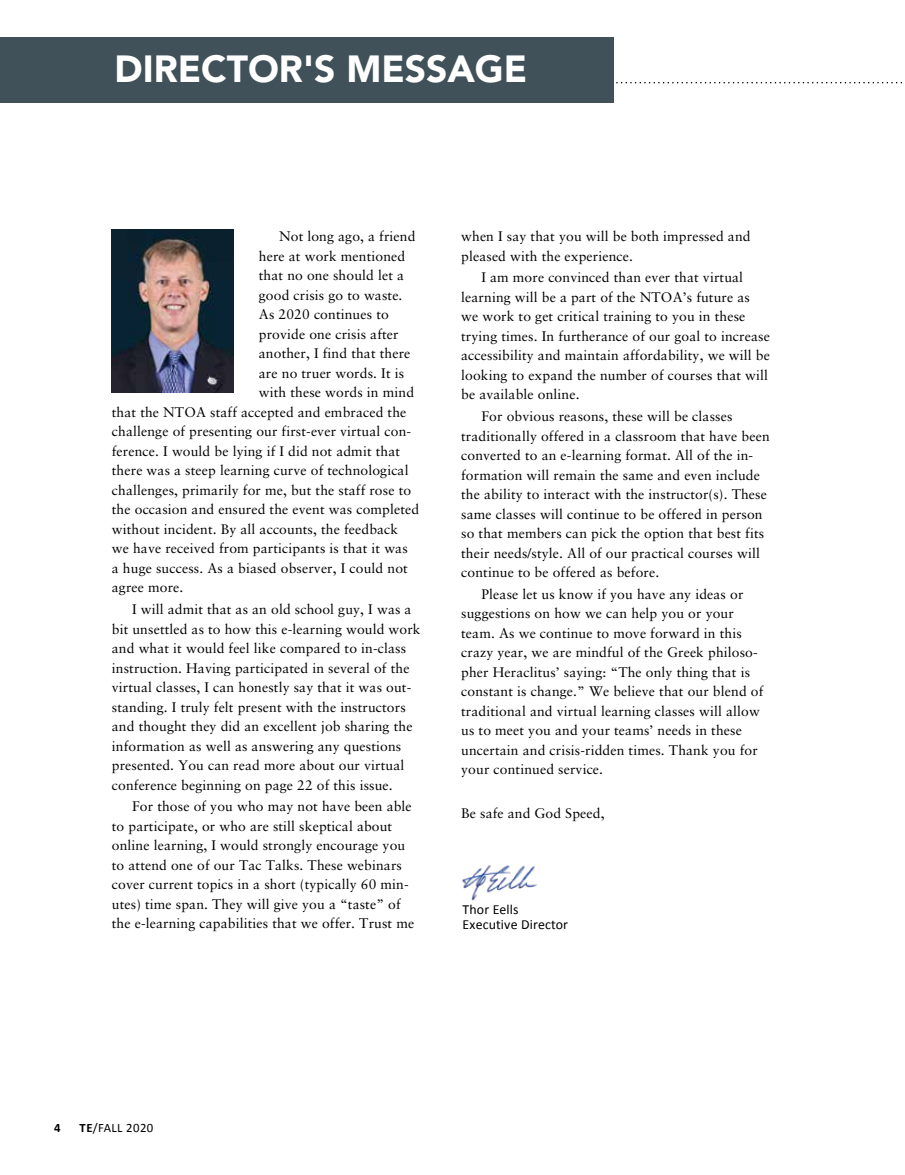
<style>
.page{position:relative;width:905px;height:1175px;background:#fff}
.page>*{position:absolute;margin:0;border:0;box-sizing:border-box;transform-origin:0 0}
.t1{font:900 37.5px "Avenir";color:#fff}
.t2{font:13.8px/19.5px "Sabon";letter-spacing:.01em;color:#000}
.t3{font:13.8px/15.8px "Calibri";letter-spacing:.01em;color:#000}
.t4{font:12.75px "Calibri";letter-spacing:.03em;color:#000}
.t5{font:700 12.75px "Calibri";color:#000}
.s1{font-weight:700}
</style>
<div class="page">
<svg style="left:613px;top:82px;width:289px;height:1px"></svg>
<div style="left:0;top:37px;width:613px;height:66px;background:#40515a"></div>
<img style="left:112px;top:229px;width:121px;height:163px">
<img style="left:462px;top:865px;width:76px;height:36px">
<h1 class="t1" style="left:115px;top:46px;width:414px">DIRECTOR'S MESSAGE</h1>
<p class="t2" style="left:279px;top:227px;width:138px">Not long ago, a friend</p>
<p class="t2" style="left:259px;top:246px;width:148px">here at work mentioned</p>
<p class="t2" style="left:259px;top:266px;width:147px">that no one should let a</p>
<p class="t2" style="left:259px;top:285px;width:145px">good crisis go to waste.</p>
<p class="t2" style="left:259px;top:305px;width:131px">As 2020 continues to</p>
<p class="t2" style="left:259px;top:324px;width:141px">provide one crisis after</p>
<p class="t2" style="left:259px;top:344px;width:153px">another, I find that there</p>
<p class="t2" style="left:259px;top:363px;width:147px">are no truer words. It is</p>
<p class="t2" style="left:259px;top:383px;width:157px">with these words in mind</p>
<p class="t2" style="left:112px;top:402px;width:296px">that the NTOA staff accepted and embraced the</p>
<p class="t2" style="left:112px;top:422px;width:301px">challenge of presenting our first-ever virtual con-</p>
<p class="t2" style="left:112px;top:441px;width:290px">ference. I would be lying if I did not admit that</p>
<p class="t2" style="left:112px;top:461px;width:298px">there was a steep learning curve of technological</p>
<p class="t2" style="left:112px;top:480px;width:301px">challenges, primarily for me, but the staff rose to</p>
<p class="t2" style="left:112px;top:500px;width:309px">the occasion and ensured the event was completed</p>
<p class="t2" style="left:112px;top:519px;width:288px">without incident. By all accounts, the feedback</p>
<p class="t2" style="left:112px;top:538px;width:297px">we have received from participants is that it was</p>
<p class="t2" style="left:112px;top:558px;width:297px">a huge success. As a biased observer, I could not</p>
<p class="t2" style="left:112px;top:577px;width:73px">agree more.</p>
<p class="t2" style="left:112px;top:599px;width:310px;text-indent:20px">I will admit that as an old school guy, I was a bit unsettled as to how this e-learning would work and what it would feel like compared to in-class instruction. Having participated in several of the virtual classes, I can honestly say that it was out&shy;standing. I truly felt present with the instructors and thought they did an excellent job sharing the information as well as answering any questions presented. You can read more about our virtual conference beginning on page 22 of this issue.</p>
<p class="t2" style="left:112px;top:796px;width:304px;text-indent:20px">For those of you who may not have been able to participate, or who are still skeptical about online learning, I would strongly encourage you to attend one of our Tac Talks. These webinars cover current topics in a short (typically 60 min&shy;utes) time span. They will give you a “taste” of the e-learning capabilities that we offer. Trust me</p>
<p class="t2" style="left:461px;top:226px;width:291px">when I say that you will be both impressed and pleased with the experience.</p>
<p class="t2" style="left:461px;top:268px;width:310px;text-indent:20px">I am more convinced than ever that virtual learning will be a part of the NTOA’s future as we work to get critical training to you in these trying times. In furtherance of our goal to increase accessibility and maintain affordability, we will be looking to expand the number of courses that will be available online.</p>
<p class="t2" style="left:461px;top:406px;width:310px;text-indent:20px">For obvious reasons, these will be classes traditionally offered in a classroom that have been converted to an e-learning format. All of the in&shy;formation will remain the same and even include the ability to interact with the instructor(s). These same classes will continue to be offered in person so that members can pick the option that best fits their needs/style. All of our practical courses will continue to be offered as before.</p>
<p class="t2" style="left:461px;top:584px;width:303px;text-indent:20px">Please let us know if you have any ideas or suggestions on how we can help you or your team. As we continue to move forward in this crazy year, we are mindful of the Greek philoso&shy;pher Heraclitus’ saying: “The only thing that is constant is change.” We believe that our blend of traditional and virtual learning classes will allow us to meet you and your teams’ needs in these uncertain and crisis-ridden times. Thank you for your continued service.</p>
<p class="t2" style="left:461px;top:803px;width:145px">Be safe and God Speed,</p>
<p class="t3" style="left:462px;top:901px;width:107px">Thor Eells<br>Executive Director</p>
<p class="t5" style="left:54px;top:1119px;width:8px">4</p>
<p class="t4" style="left:80px;top:1119px;width:75px"><span class="s1">TE</span>/FALL 2020</p>
</div>
